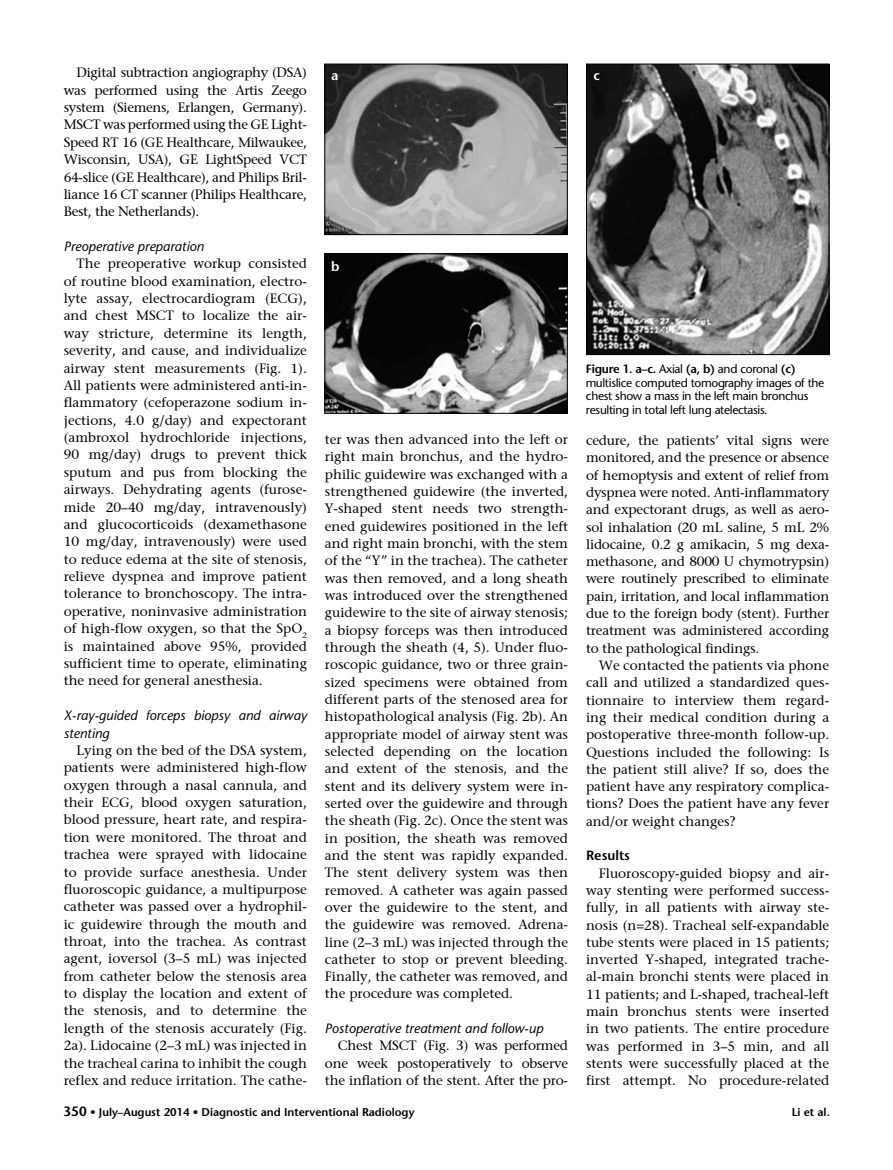
<style>
.page{position:relative;width:893px;height:1170px;background:#fff}
.page>*{position:absolute;margin:0;border:0;box-sizing:border-box;transform-origin:0 0}
.t1{font:13.5px/17.2px "Stone Serif";color:#000;text-align:justify}
.t2{font:13.5px/17.4px "Stone Sans Italic Tr";color:#000}
.t3{font:600 13.5px "Stone Sans Std";color:#000}
.t4{font:600 13.5px "Stone Sans Std";color:#fff}
.t5{font:12px/13.5px "Stone Sans Normal Tr";letter-spacing:-.025em;color:#000}
.t6{font:600 12px "Stone Sans Std";letter-spacing:-.025em;color:#000}
.t7{font:600 11.25px "Stone Sans Std";color:#000}
.s1{font-family:"Stone Sans Normal Tr";font-weight:400}
.s2{font-size:13.5px}
</style>
<div class="page">
<img style="left:588px;top:66px;width:239px;height:287px">
<div style="left:586px;top:64px;width:243px;height:291px;border:1px solid #000"></div>
<img style="left:327px;top:66px;width:238px;height:167px">
<div style="left:325px;top:64px;width:242px;height:171px;border:1px solid #000"></div>
<img style="left:327px;top:255px;width:238px;height:156px">
<div style="left:325px;top:253px;width:242px;height:160px;border:1px solid #000"></div>
<p class="t1" style="left:64px;top:63px;width:245px;text-indent:13px">Digital subtraction angiography (DSA) was performed using the Artis Zeego system (Siemens, Erlangen, Germany).<br>MSCT was performed using the GE Light-Speed RT 16 (GE Healthcare, Milwaukee, Wisconsin, USA), GE LightSpeed VCT 64-slice (GE Healthcare), and Philips Bril&shy;liance 16 CT scanner (Philips Healthcare, Best, the Netherlands).</p>
<p class="t2" style="left:64px;top:237px;width:142px">Preoperative preparation</p>
<p class="t1" style="left:64px;top:254px;width:245px;text-indent:13px">The preoperative workup consisted of routine blood examination, electro&shy;lyte assay, electrocardiogram (ECG), and chest MSCT to localize the air&shy;way stricture, determine its length, severity, and cause, and individualize airway stent measurements (Fig. 1).<br>All patients were administered anti-in&shy;flammatory (cefoperazone sodium in&shy;jections, 4.0 g/day) and expectorant (ambroxol hydrochloride injections, 90 mg/day) drugs to prevent thick sputum and pus from blocking the airways. Dehydrating agents (furose&shy;mide 20–40 mg/day, intravenously) and glucocorticoids (dexamethasone 10 mg/day, intravenously) were used to reduce edema at the site of stenosis, relieve dyspnea and improve patient tolerance to bronchoscopy. The intra&shy;operative, noninvasive administration of high-flow oxygen, so that the SpO<sub>2 </sub>is maintained above 95%, provided sufficient time to operate, eliminating the need for general anesthesia.</p>
<p class="t2" style="left:64px;top:706px;width:245px">X-ray-guided forceps biopsy and airway stenting</p>
<p class="t1" style="left:64px;top:741px;width:245px;text-indent:13px">Lying on the bed of the DSA system, patients were administered high-flow oxygen through a nasal cannula, and their ECG, blood oxygen saturation, blood pressure, heart rate, and respira&shy;tion were monitored. The throat and trachea were sprayed with lidocaine to provide surface anesthesia. Under fluoroscopic guidance, a multipurpose catheter was passed over a hydrophil&shy;ic guidewire through the mouth and throat, into the trachea. As contrast agent, ioversol (3–5 mL) was injected from catheter below the stenosis area to display the location and extent of the stenosis, and to determine the length of the stenosis accurately (Fig.<br>2a). Lidocaine (2–3 mL) was injected in the tracheal carina to inhibit the cough reflex and reduce irritation. The cathe-</p>
<p class="t4" style="left:331px;top:67px;width:9px">a</p>
<p class="t4" style="left:331px;top:258px;width:10px">b</p>
<p class="t1" style="left:325px;top:430px;width:245px">ter was then advanced into the left or right main bronchus, and the hydro&shy;philic guidewire was exchanged with a strengthened guidewire (the inverted, Y-shaped stent needs two strength&shy;ened guidewires positioned in the left and right main bronchi, with the stem of the “Y” in the trachea). The catheter was then removed, and a long sheath was introduced over the strengthened guidewire to the site of airway stenosis; a biopsy forceps was then introduced through the sheath (4, 5). Under fluo&shy;roscopic guidance, two or three grain&shy;sized specimens were obtained from different parts of the stenosed area for histopathological analysis (Fig. 2b). An appropriate model of airway stent was selected depending on the location and extent of the stenosis, and the stent and its delivery system were in&shy;serted over the guidewire and through the sheath (Fig. 2c). Once the stent was in position, the sheath was removed and the stent was rapidly expanded.<br>The stent delivery system was then removed. A catheter was again passed over the guidewire to the stent, and the guidewire was removed. Adrena&shy;line (2–3 mL) was injected through the catheter to stop or prevent bleeding.<br>Finally, the catheter was removed, and the procedure was completed.</p>
<p class="t2" style="left:325px;top:1019px;width:220px">Postoperative treatment and follow-up</p>
<p class="t1" style="left:325px;top:1036px;width:245px;text-indent:13px">Chest MSCT (Fig. 3) was performed one week postoperatively to observe the inflation of the stent. After the pro-</p>
<p class="t4" style="left:593px;top:67px;width:8px">c</p>
<p class="t6" style="left:586px;top:361px;width:211px">Figure 1. a–c. <span class="s1">Axial</span> (a, b) <span class="s1">and coronal</span> (c)</p>
<p class="t5" style="left:586px;top:375px;width:240px">multislice computed tomography images of the chest show a mass in the left main bronchus resulting in total left lung atelectasis.</p>
<p class="t1" style="left:586px;top:431px;width:245px">cedure, the patients’ vital signs were monitored, and the presence or absence of hemoptysis and extent of relief from dyspnea were noted. Anti-inflammatory and expectorant drugs, as well as aero&shy;sol inhalation (20 mL saline, 5 mL 2% lidocaine, 0.2 g amikacin, 5 mg dexa&shy;methasone, and 8000 U chymotrypsin) were routinely prescribed to eliminate pain, irritation, and local inflammation due to the foreign body (stent). Further treatment was administered according to the pathological findings.</p>
<p class="t1" style="left:586px;top:656px;width:245px;text-indent:13px">We contacted the patients via phone call and utilized a standardized ques&shy;tionnaire to interview them regard&shy;ing their medical condition during a postoperative three-month follow-up.<br>Questions included the following: Is the patient still alive? If so, does the patient have any respiratory complica&shy;tions? Does the patient have any fever and/or weight changes?</p>
<p class="t3" style="left:586px;top:847px;width:45px">Results</p>
<p class="t1" style="left:586px;top:863px;width:245px;text-indent:13px">Fluoroscopy-guided biopsy and air&shy;way stenting were performed success&shy;fully, in all patients with airway ste&shy;nosis (n=28). Tracheal self-expandable tube stents were placed in 15 patients; inverted Y-shaped, integrated trache&shy;al-main bronchi stents were placed in 11 patients; and L-shaped, tracheal-left main bronchus stents were inserted in two patients. The entire procedure was performed in 3–5 min, and all stents were successfully placed at the first attempt. No procedure-related</p>
<p class="t7" style="left:64px;top:1105px;width:352px"><span class="s2">350</span> • July–August 2014 • Diagnostic and Interventional Radiology</p>
<p class="t7" style="left:792px;top:1105px;width:40px">Li et al.</p>
</div>
